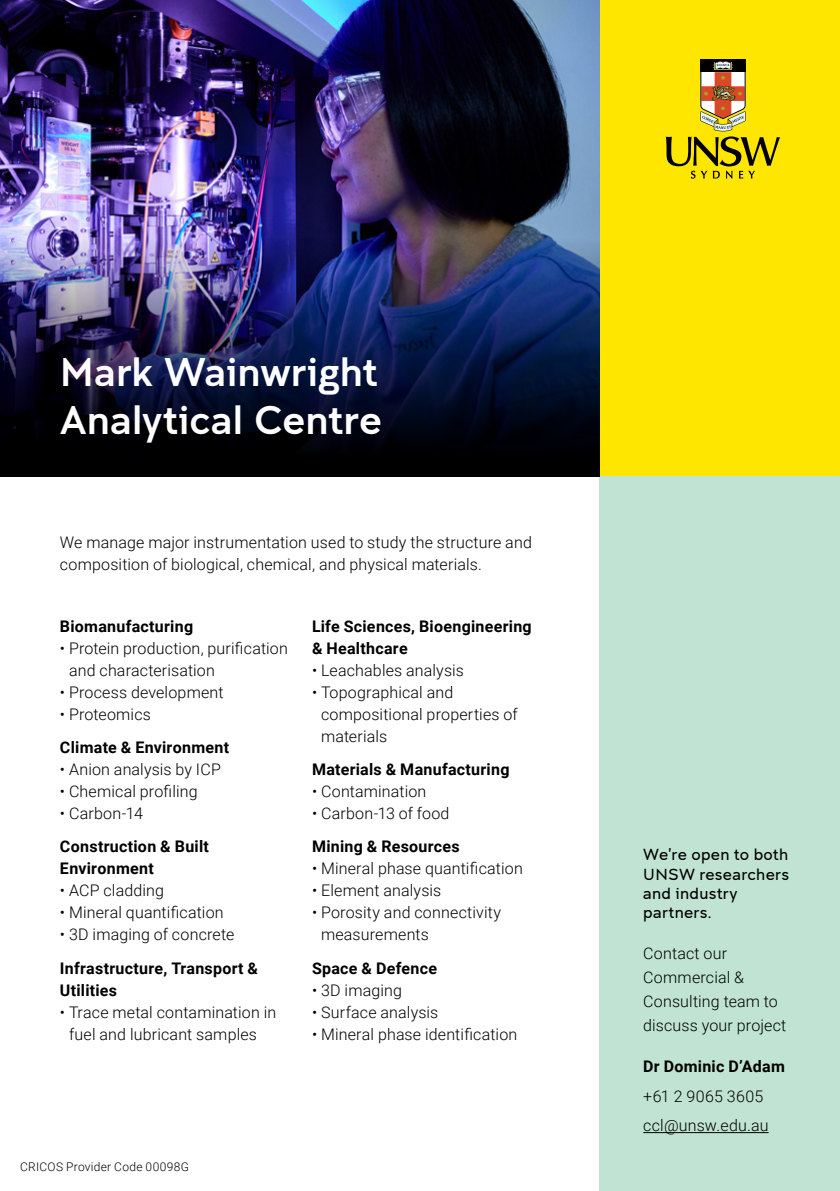
<style>
.page{position:relative;width:840px;height:1191px;background:#fff}
.page>*{position:absolute;margin:0;border:0;box-sizing:border-box;transform-origin:0 0}
.t1{font:40px/48px "Clancy";color:#fff}
.t2{font:300 16px/22px "Roboto";letter-spacing:.01em;color:#000}
.t3{font:700 16px/22px "Roboto";letter-spacing:.015em;color:#000}
.t4{font:300 16px/19.2px "Clancy";letter-spacing:.015em;color:#000}
.t5{font:300 12px "Roboto";letter-spacing:.025em;color:#000}
</style>
<div class="page">
<div style="left:599px;top:0;width:240px;height:476px;background:#ffe600"></div>
<svg style="left:665px;top:60px;width:114px;height:119px"></svg>
<div style="left:599px;top:476px;width:240px;height:715px;background:#c0e3d3"></div>
<img style="left:0;top:0;width:599px;height:238px">
<img style="left:0;top:238px;width:599px;height:238px">
<hr style="left:643px;top:1132px;width:125px;height:1px;background:#000">
<h1 class="t1" style="left:60px;top:348px;width:323px">Mark Wainwright<br>Analytical Centre</h1>
<p class="t2" style="left:60px;top:530px;width:473px">We manage major instrumentation used to study the structure and composition of biological, chemical, and physical materials.</p>
<p class="t3" style="left:60px;top:614px;width:135px">Biomanufacturing</p>
<p class="t2" style="left:69px;top:636px;width:220px;text-indent:-9px">• Protein production, purification and characterisation</p>
<p class="t2" style="left:60px;top:680px;width:165px">• Process development</p>
<p class="t2" style="left:60px;top:702px;width:92px">• Proteomics</p>
<p class="t3" style="left:60px;top:735px;width:170px">Climate &amp; Environment</p>
<p class="t2" style="left:60px;top:757px;width:162px">• Anion analysis by ICP</p>
<p class="t2" style="left:60px;top:779px;width:139px">• Chemical profiling</p>
<p class="t2" style="left:60px;top:801px;width:84px">• Carbon-14</p>
<p class="t3" style="left:60px;top:835px;width:150px">Construction &amp; Built<br>Environment</p>
<p class="t2" style="left:60px;top:879px;width:105px">• ACP cladding</p>
<p class="t2" style="left:60px;top:901px;width:165px">• Mineral quantification</p>
<p class="t2" style="left:60px;top:923px;width:176px">• 3D imaging of concrete</p>
<p class="t3" style="left:60px;top:956px;width:199px">Infrastructure, Transport &amp;<br>Utilities</p>
<p class="t2" style="left:69px;top:1000px;width:208px;text-indent:-9px">• Trace metal contamination in fuel and lubricant samples</p>
<p class="t3" style="left:312px;top:614px;width:221px">Life Sciences, Bioengineering &amp; Healthcare</p>
<p class="t2" style="left:312px;top:658px;width:153px">• Leachables analysis</p>
<p class="t2" style="left:321px;top:680px;width:198px;text-indent:-9px">• Topographical and compositional properties of materials</p>
<p class="t3" style="left:312px;top:758px;width:199px">Materials &amp; Manufacturing</p>
<p class="t2" style="left:312px;top:780px;width:116px">• Contamination</p>
<p class="t2" style="left:312px;top:802px;width:139px">• Carbon-13 of food</p>
<p class="t3" style="left:312px;top:835px;width:149px">Mining &amp; Resources</p>
<p class="t2" style="left:312px;top:857px;width:212px">• Mineral phase quantification</p>
<p class="t2" style="left:312px;top:879px;width:131px">• Element analysis</p>
<p class="t2" style="left:321px;top:901px;width:181px;text-indent:-9px">• Porosity and connectivity measurements</p>
<p class="t3" style="left:312px;top:956px;width:126px">Space &amp; Defence</p>
<p class="t2" style="left:312px;top:978px;width:91px">• 3D imaging</p>
<p class="t2" style="left:312px;top:1000px;width:128px">• Surface analysis</p>
<p class="t2" style="left:312px;top:1022px;width:207px">• Mineral phase identification</p>
<p class="t5" style="left:20px;top:1158px;width:170px">CRICOS Provider Code 00098G</p>
<p class="t4" style="left:643px;top:845px;width:147px">We’re open to both<br>UNSW researchers and industry partners.</p>
<p class="t2" style="left:643px;top:940px;width:145px;line-height:24px">Contact our<br>Commercial &amp;<br>Consulting team to discuss your project</p>
<p class="t3" style="left:643px;top:1054px;width:143px">Dr Dominic D’Adam</p>
<p class="t2" style="left:643px;top:1080px;width:127px;line-height:29.6px">+61 2 9065 3605 ccl@unsw.edu.au</p>
</div>
